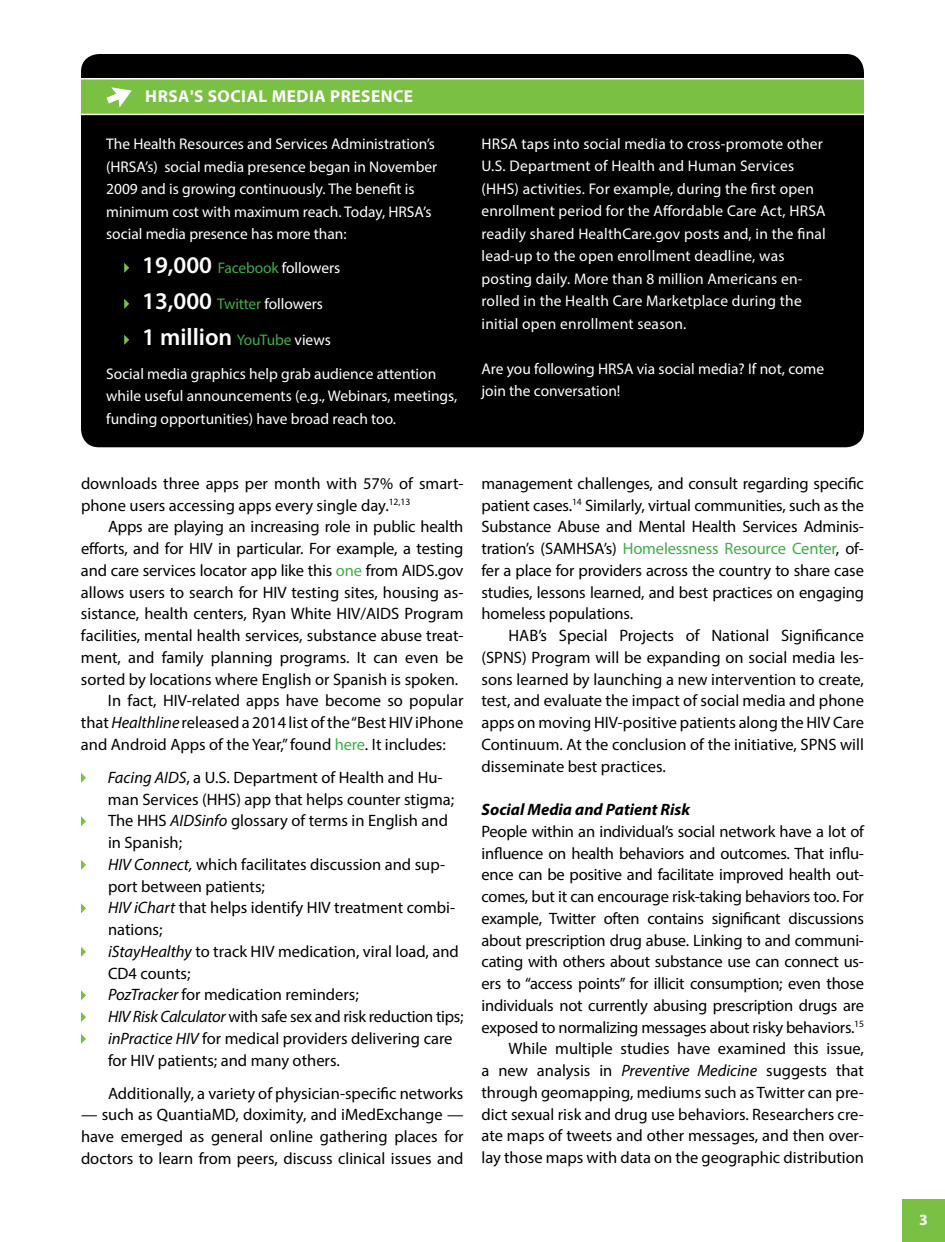
<style>
.page{position:relative;width:945px;height:1242px;background:#fff}
.page>*{position:absolute;margin:0;border:0;box-sizing:border-box;transform-origin:0 0}
.t1{font:600 24px "Myriad Pro";color:#fff}
.t2{font:700 17.25px "Myriad Pro";letter-spacing:.03em;color:#fff}
.t3{font:16.5px/21.8px "Myriad Pro";color:#000;text-align:justify}
.t4{font:italic 700 16.5px "Myriad Pro";color:#000}
.t5{font:700 15.75px "Myriad Pro";color:#fff}
.t6{font:15.45px/22.5px "Myriad Pro";color:#fff}
.t7{font:9.6px "Myriad Pro";color:#000}
.s1{font-weight:600;font-size:24px}
.s2{color:#41ad49}
.s3{font-weight:400;font-size:15.45px;color:#41ad49}
.s4{font-weight:400;font-size:15.45px}
.s5{font-style:italic}
</style>
<div class="page">
<div style="left:903px;top:1200px;width:42px;height:42px;background:#7ac143"></div>
<svg style="left:81px;top:773px;width:5px;height:10px"></svg>
<svg style="left:81px;top:816px;width:5px;height:10px"></svg>
<svg style="left:81px;top:860px;width:5px;height:10px"></svg>
<svg style="left:81px;top:903px;width:5px;height:10px"></svg>
<svg style="left:81px;top:947px;width:5px;height:10px"></svg>
<svg style="left:81px;top:990px;width:5px;height:10px"></svg>
<svg style="left:81px;top:1012px;width:5px;height:10px"></svg>
<svg style="left:81px;top:1034px;width:5px;height:10px"></svg>
<div style="left:81px;top:54px;width:783px;height:393px;background:#000;border-radius:18px"></div>
<div style="left:81px;top:79px;width:783px;height:36px;background:#7ac143"></div>
<svg style="left:106px;top:87px;width:26px;height:21px"></svg>
<hr style="left:81px;top:78px;width:783px;height:2px;background:#fff">
<hr style="left:81px;top:114px;width:783px;height:1px;background:#fff">
<svg style="left:124px;top:263px;width:5px;height:10px"></svg>
<svg style="left:124px;top:299px;width:5px;height:10px"></svg>
<svg style="left:124px;top:335px;width:5px;height:10px"></svg>
<h2 class="t2" style="left:145px;top:85px;width:269px">HRSA'S SOCIAL MEDIA PRESENCE</h2>
<p class="t6" style="left:106px;top:132px;width:333px">The Health Resources and Services Administration’s (HRSA’s) social media presence began in November 2009 and is growing continuously. The benefit is minimum cost with maximum reach. Today, HRSA’s social media presence has more than:</p>
<p class="t6" style="left:142px;top:256px;width:200px"><span class="s1">19,000</span> <span class="s2">Facebook</span> followers</p>
<p class="t6" style="left:142px;top:292px;width:182px"><span class="s1">13,000</span> <span class="s2">Twitter</span> followers</p>
<p class="t1" style="left:142px;top:322px;width:190px">1 million <span class="s3">YouTube</span> <span class="s4">views</span></p>
<p class="t6" style="left:106px;top:362px;width:353px">Social media graphics help grab audience attention while useful announcements (e.g., Webinars, meetings, funding opportunities) have broad reach too.</p>
<p class="t6" style="left:482px;top:132px;width:346px">HRSA taps into social media to cross-promote other U.S. Department of Health and Human Services (HHS) activities. For example, during the first open enrollment period for the Affordable Care Act, HRSA</p>
<p class="t6" style="left:482px;top:222px;width:346px">readily shared HealthCare.gov posts and, in the final</p>
<p class="t6" style="left:482px;top:245px;width:323px">lead-up to the open enrollment deadline, was posting daily. More than 8 million Americans en&shy;rolled in the Health Care Marketplace during the initial open enrollment season.</p>
<p class="t6" style="left:482px;top:357px;width:344px">Are you following HRSA via social media? If not, come join the conversation!</p>
<p class="t3" style="left:81px;top:472px;width:384px">downloads three apps per month with 57% of smart&shy;phone users accessing apps every single day.</p>
<p class="t7" style="left:389px;top:496px;width:23px">12,13</p>
<p class="t3" style="left:81px;top:516px;width:384px;text-align:right">Apps are playing an increasing role in public health efforts, and for HIV in particular. For example, a testing</p>
<p class="t3" style="left:81px;top:559px;width:384px">and care services locator app like this <span class="s2">one</span> from AIDS.gov</p>
<p class="t3" style="left:81px;top:581px;width:384px">allows users to search for HIV testing sites, housing as&shy;sistance, health centers, Ryan White HIV/AIDS Program facilities, mental health services, substance abuse treat&shy;ment, and family planning programs. It can even be sorted by locations where English or Spanish is spoken.</p>
<p class="t3" style="left:81px;top:690px;width:384px;text-indent:27px">In fact, HIV-related apps have become so popular that <span class="s5">Healthline</span> released a 2014 list of the “Best HIV iPhone and Android Apps of the Year,” found <span class="s2">here</span>. It includes:</p>
<p class="t3" style="left:108px;top:766px;width:357px;text-align:left"><span class="s5">Facing AIDS</span>, a U.S. Department of Health and Hu&shy;man Services (HHS) app that helps counter stigma; The HHS <span class="s5">AIDSinfo</span> glossary of terms in English and in Spanish;<br><span class="s5">HIV Connect,</span> which facilitates discussion and sup&shy;port between patients;<br><span class="s5">HIV iChart</span> that helps identify HIV treatment combi&shy;nations;<br><span class="s5">iStayHealthy</span> to track HIV medication, viral load, and CD4 counts;<br><span class="s5">PozTracker</span> for medication reminders;<br><span class="s5">HIV Risk Calculator</span> with safe sex and risk reduction tips; <span class="s5">inPractice HIV</span> for medical providers delivering care for HIV patients; and many others.</p>
<p class="t3" style="left:108px;top:1082px;width:357px">Additionally, a variety of physician-specific networks</p>
<p class="t3" style="left:81px;top:1104px;width:384px">— such as QuantiaMD, doximity, and iMedExchange — have emerged as general online gathering places for doctors to learn from peers, discuss clinical issues and</p>
<p class="t3" style="left:481px;top:472px;width:384px">management challenges, and consult regarding specific patient cases.<sup>14</sup> Similarly, virtual communities, such as the Substance Abuse and Mental Health Services Adminis&shy;tration’s (SAMHSA’s) <span class="s2">Homelessness Resource Center</span>, of&shy;fer a place for providers across the country to share case studies, lessons learned, and best practices on engaging homeless populations.</p>
<p class="t3" style="left:481px;top:624px;width:384px;text-indent:27px">HAB’s Special Projects of National Significance (SPNS) Program will be expanding on social media les&shy;sons learned by launching a new intervention to create, test, and evaluate the impact of social media and phone apps on moving HIV-positive patients along the HIV Care Continuum. At the conclusion of the initiative, SPNS will disseminate best practices.</p>
<h2 class="t4" style="left:481px;top:799px;width:210px">Social Media and Patient Risk</h2>
<p class="t3" style="left:481px;top:820px;width:384px">People within an individual’s social network have a lot of influence on health behaviors and outcomes. That influ&shy;ence can be positive and facilitate improved health out&shy;comes, but it can encourage risk-taking behaviors too. For example, Twitter often contains significant discussions about prescription drug abuse. Linking to and communi&shy;cating with others about substance use can connect us&shy;ers to “access points” for illicit consumption; even those individuals not currently abusing prescription drugs are exposed to normalizing messages about risky behaviors.</p>
<p class="t7" style="left:854px;top:1018px;width:11px">15</p>
<p class="t3" style="left:482px;top:1038px;width:384px;text-indent:27px">While multiple studies have examined this issue, a new analysis in <span class="s5">Preventive Medicine</span> suggests that through geomapping, mediums such as Twitter can pre&shy;dict sexual risk and drug use behaviors. Researchers cre&shy;ate maps of tweets and other messages, and then over&shy;lay those maps with data on the geographic distribution</p>
<p class="t5" style="left:919px;top:1210px;width:10px">93</p>
</div>
